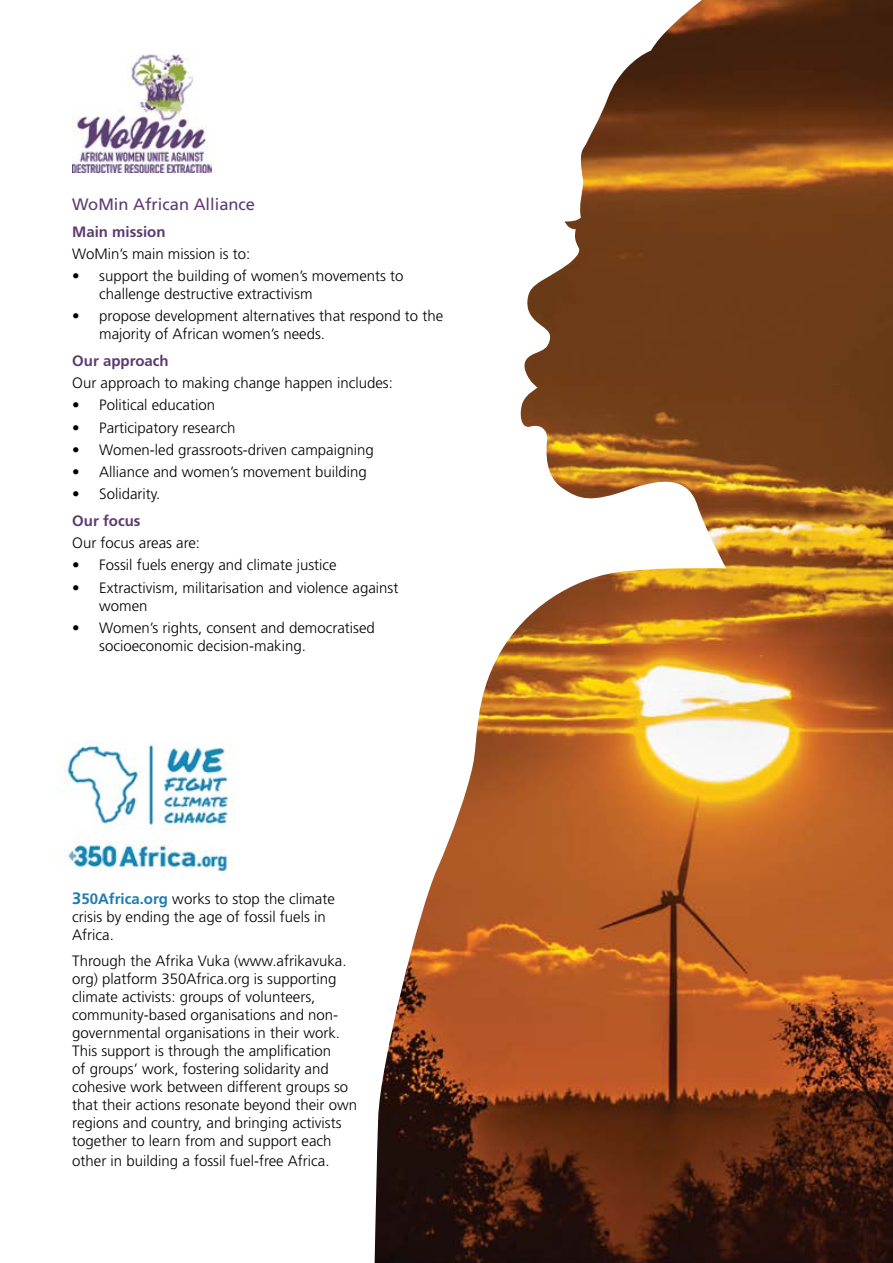
<style>
.page{position:relative;width:893px;height:1263px;background:#fff}
.page>*{position:absolute;margin:0;border:0;box-sizing:border-box;transform-origin:0 0}
.t1{font:16.5px "Frutiger LT Std";color:#5e3b72}
.t2{font:300 15px/18px "Frutiger LT Std";color:#000}
.t3{font:700 15px "Frutiger LT Std";color:#5e3b72}
.s1{font-weight:700;font-size:16.5px;color:#1f7cb0}
.s2{font-weight:700;color:#1f7cb0}
</style>
<div class="page">
<img style="left:375px;top:0;width:518px;height:1263px">
<img style="left:73px;top:54px;width:139px;height:118px">
<img style="left:55px;top:742px;width:180px;height:129px">
<p class="t1" style="left:72px;top:195px;width:184px">WoMin African Alliance</p>
<p class="t3" style="left:72px;top:223px;width:95px">Main mission</p>
<p class="t2" style="left:72px;top:245px;width:180px">WoMin’s main mission is to:</p>
<p class="t2" style="left:99px;top:267px;width:306px;text-indent:-27px">• support the building of women’s movements to challenge destructive extractivism</p>
<p class="t2" style="left:99px;top:307px;width:345px;text-indent:-27px">• propose development alternatives that respond to the majority of African women’s needs.</p>
<p class="t3" style="left:72px;top:352px;width:98px">Our approach</p>
<p class="t2" style="left:72px;top:374px;width:322px">Our approach to making change happen includes:</p>
<p class="t2" style="left:72px;top:396px;width:144px">• Political education</p>
<p class="t2" style="left:72px;top:419px;width:165px">• Participatory research</p>
<p class="t2" style="left:72px;top:441px;width:303px">• Women-led grassroots-driven campaigning</p>
<p class="t2" style="left:72px;top:463px;width:296px">• Alliance and women’s movement building</p>
<p class="t2" style="left:72px;top:485px;width:90px">• Solidarity.</p>
<p class="t3" style="left:72px;top:512px;width:70px">Our focus</p>
<p class="t2" style="left:72px;top:534px;width:129px">Our focus areas are:</p>
<p class="t2" style="left:72px;top:556px;width:266px">• Fossil fuels energy and climate justice</p>
<p class="t2" style="left:99px;top:579px;width:301px;text-indent:-27px">• Extractivism, militarisation and violence against women</p>
<p class="t2" style="left:99px;top:619px;width:277px;text-indent:-27px">• Women’s rights, consent and democratised socioeconomic decision-making.</p>
<p class="t2" style="left:72px;top:890px;width:264px"><span class="s1">3</span><span class="s2">50Africa.org</span> works to stop the climate crisis by ending the age of fossil fuels in<br>Africa.</p>
<p class="t2" style="left:72px;top:952px;width:286px">Through the Afrika Vuka (www.afrikavuka. org) platform 350Africa.org is supporting climate activists: groups of volunteers, community-based organisations and non&shy;governmental organisations in their work.<br>This support is through the amplification<br>of groups’ work, fostering solidarity and cohesive work between different groups so that their actions resonate beyond their own regions and country, and bringing activists together to learn from and support each</p>
<p class="t2" style="left:72px;top:1152px;width:259px">other in building a fossil fuel-free Africa.</p>
</div>
